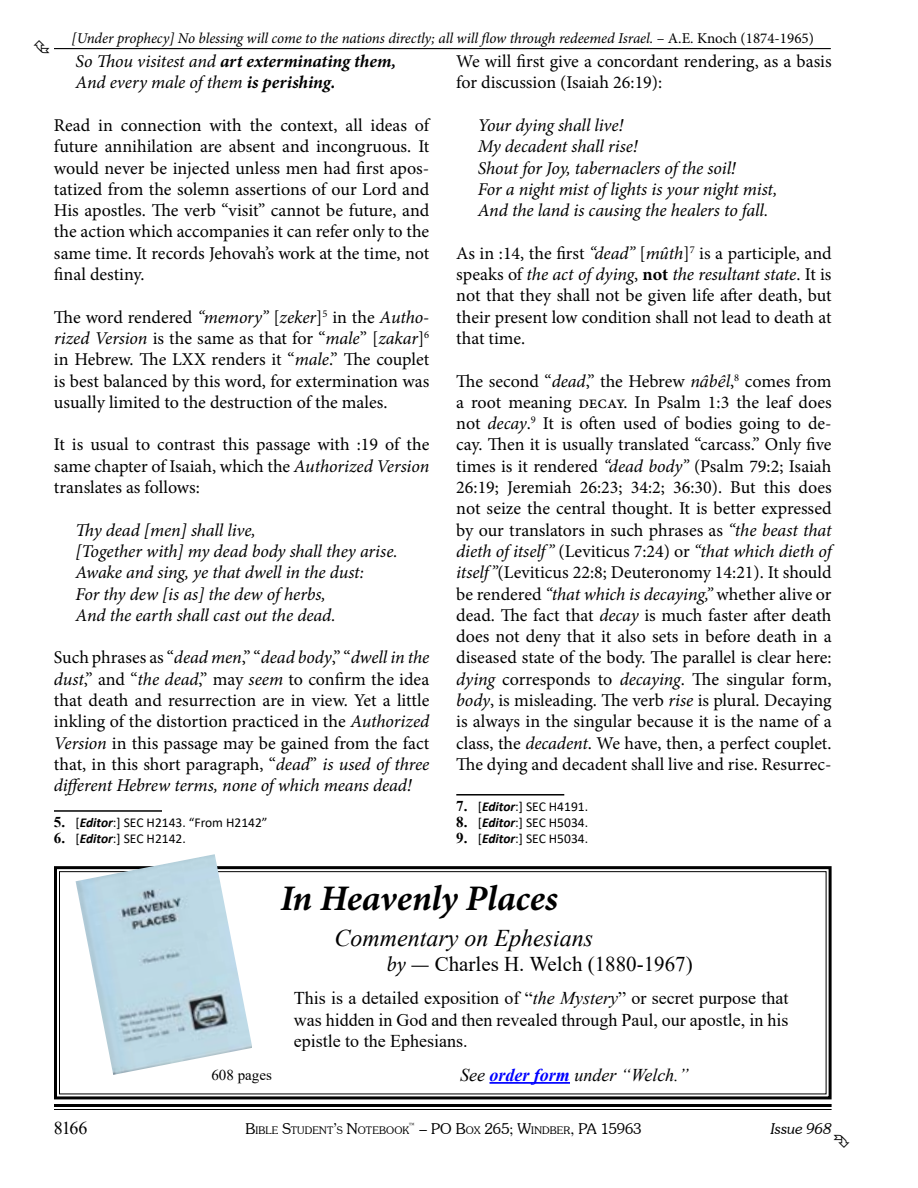
<style>
.page{position:relative;width:918px;height:1188px;background:#fff}
.page>*{position:absolute;margin:0;border:0;box-sizing:border-box;transform-origin:0 0}
.t1{font:italic 700 36px "Minion Pro";letter-spacing:-.005em;color:#000}
.t2{font:italic 24px "Times New Roman";color:#000}
.t3{font:21px "Times New Roman";color:#000}
.t4{font:18px/21.3px "Minion Pro";color:#000;text-align:justify}
.t5{font:italic 18px/21.3px "Minion Pro";letter-spacing:-.005em;color:#000}
.t6{font:18px/21.6px "Times New Roman";color:#000;text-align:justify}
.t7{font:italic 18px "Times New Roman";color:#000}
.t8{font:italic 15px "Minion Pro";letter-spacing:-.01em;color:#000}
.t9{font:300 15px "Souvenir IT Cby BT";color:#000}
.t10{font:italic 300 15px "Souvenir IT Cby BT";letter-spacing:.005em;color:#000}
.t11{font:15px "Times New Roman";color:#000}
.t12{font:13.5px "Calibri";color:#000}
.t13{font:300 10.5px "Souvenir IT Cby BT";letter-spacing:.015em;color:#000}
.t14{font:300 8.7px "Souvenir IT Cby BT";color:#000}
.s1{font-style:normal}
.s2{font-weight:700}
.s3{font-style:italic}
.s4{font-family:"Times New Roman";font-weight:700;font-size:15px}
.s5{font-weight:700;font-style:italic}
.s6{font-family:"Times New Roman";font-style:italic}
.s7{font-family:"Minion Pro";font-style:italic}
.s8{font-family:"Minion Pro"}
.s9{font-weight:700;color:#00f}
.s10{font-size:10.5px}
.s11{font-size:15px}
</style>
<div class="page">
<hr style="left:54px;top:1104px;width:778px;height:3px;background:#000">
<hr style="left:54px;top:1109px;width:778px;height:1px;background:#000">
<hr style="left:54px;top:48px;width:777px;height:1px;background:#000">
<hr style="left:54px;top:810px;width:108px;height:2px;background:#000">
<hr style="left:456px;top:794px;width:108px;height:2px;background:#000">
<svg style="left:54px;top:866px;width:778px;height:234px"></svg>
<div style="left:59px;top:871px;width:768px;height:223px;border:1px solid #000"></div>
<hr style="left:489px;top:1082px;width:81px;height:2px;background:#00f">
<img style="left:76px;top:854px;width:176px;height:221px">
<p class="t8" style="left:72px;top:28px;width:744px">[Under prophecy] No blessing will come to the nations directly; all will flow through redeemed Israel. <span class="s1">– A.E. Knoch (1874-1965)</span></p>
<p class="t5" style="left:76px;top:51px;width:322px">So Thou visitest and <span class="s2">art exterminating them,<br></span>And every male of them <span class="s2">is perishing.</span></p>
<p class="t4" style="left:54px;top:115px;width:377px">Read in connection with the context, all ideas of future annihilation are absent and incongruous. It would never be injected unless men had first apos&shy;tatized from the solemn assertions of our Lord and His apostles. The verb “visit” cannot be future, and the action which accompanies it can refer only to the same time. It records Jehovah’s work at the time, not final destiny.</p>
<p class="t4" style="left:54px;top:306px;width:377px">The word rendered <span class="s3">“memory”</span> [<span class="s3">zeker</span>]<sup>5</sup> in the <span class="s3">Autho&shy;rized Version</span> is the same as that for “<span class="s3">male</span>” [<span class="s3">zakar</span>]<sup>6 </sup>in Hebrew. The LXX renders it “<span class="s3">male</span>.” The couplet is best balanced by this word, for extermination was usually limited to the destruction of the males.</p>
<p class="t4" style="left:54px;top:434px;width:377px">It is usual to contrast this passage with :19 of the same chapter of Isaiah, which the <span class="s3">Authorized Version </span>translates as follows:</p>
<p class="t5" style="left:76px;top:519px;width:324px">Thy dead [men] shall live,<br>[Together with] my dead body shall they arise.<br>Awake and sing, ye that dwell in the dust:<br>For thy dew [is as] the dew of herbs,<br>And the earth shall cast out the dead.</p>
<p class="t4" style="left:54px;top:647px;width:377px">Such phrases as “<span class="s3">dead men</span>,” “<span class="s3">dead body</span>,” “<span class="s3">dwell in the dust</span>,” and “<span class="s3">the dead</span>,” may <span class="s3">seem</span> to confirm the idea that death and resurrection are in view. Yet a little inkling of the distortion practiced in the <span class="s3">Authorized Version</span> in this passage may be gained from the fact that, in this short paragraph, “<span class="s3">dead</span>” <span class="s3">is used of three different Hebrew terms, none of which means dead!</span></p>
<p class="t12" style="left:54px;top:813px;width:215px"><span class="s4">5.</span> [<span class="s5">Editor</span>:] SEC H2143. “From H2142”</p>
<p class="t12" style="left:54px;top:830px;width:133px"><span class="s4">6.</span> [<span class="s5">Editor</span>:] SEC H2142.</p>
<p class="t4" style="left:456px;top:51px;width:377px">We will first give a concordant rendering, as a basis for discussion (Isaiah 26:19):</p>
<p class="t5" style="left:478px;top:115px;width:301px">Your dying shall live!<br>My decadent shall rise!<br>Shout for Joy, tabernaclers of the soil!<br>For a night mist of lights is your night mist, And the land is causing the healers to fall.</p>
<p class="t4" style="left:456px;top:242px;width:377px">As in :14, the first <span class="s3">“dead”</span> [<span class="s3">m</span><span class="s6">û</span><span class="s3">th</span>]<sup>7</sup> is a participle, and speaks of <span class="s3">the act of dying</span>, <span class="s2">not</span> <span class="s3">the resultant state</span>. It is not that they shall not be given life after death, but their present low condition shall not lead to death at that time.</p>
<p class="t4" style="left:456px;top:370px;width:377px">The second “<span class="s3">dead</span>,” the Hebrew <span class="s3">n</span><span class="s6">â</span><span class="s3">b</span><span class="s6">ê</span><span class="s3">l</span>,<sup>8</sup> comes from a root meaning decay. In Psalm 1:3 the leaf does not <span class="s3">decay</span>.<sup>9</sup> It is often used of bodies going to de&shy;cay. Then it is usually translated “carcass.” Only five times is it rendered <span class="s3">“dead body”</span> (Psalm 79:2; Isaiah 26:19; Jeremiah 26:23; 34:2; 36:30). But this does not seize the central thought. It is better expressed by our translators in such phrases as <span class="s3">“the beast that dieth of itself”</span> (Leviticus 7:24) or <span class="s3">“that which dieth of itself”</span>(Leviticus 22:8; Deuteronomy 14:21). It should be rendered <span class="s3">“that which is decaying,”</span> whether alive or dead. The fact that <span class="s3">decay</span> is much faster after death does not deny that it also sets in before death in a diseased state of the body. The parallel is clear here: <span class="s3">dying</span> corresponds to <span class="s3">decaying</span>. The singular form, <span class="s3">body</span>, is misleading. The verb <span class="s3">rise</span> is plural. Decaying is always in the singular because it is the name of a class, the <span class="s3">decadent</span>. We have, then, a perfect couplet.<br>The dying and decadent shall live and rise. Resurrec-</p>
<p class="t12" style="left:456px;top:797px;width:133px"><span class="s4">7.</span> [<span class="s5">Editor</span>:] SEC H4191.</p>
<p class="t12" style="left:456px;top:813px;width:133px"><span class="s4">8.</span> [<span class="s5">Editor</span>:] SEC H5034.</p>
<p class="t12" style="left:456px;top:830px;width:133px"><span class="s4">9.</span> [<span class="s5">Editor</span>:] SEC H5034.</p>
<h1 class="t1" style="left:281px;top:873px;width:279px">In Heavenly Places</h1>
<h2 class="t2" style="left:335px;top:921px;width:260px">Commentary on Ephesians</h2>
<p class="t3" style="left:387px;top:949px;width:308px"><span class="s7">by</span> <span class="s8">—</span> Charles H. Welch (1880-1967)</p>
<p class="t6" style="left:294px;top:987px;width:496px">This is a detailed exposition of “<span class="s3">the Mystery</span>” or secret purpose that was hidden in God and then revealed through Paul, our apostle, in his epistle to the Ephesians.</p>
<p class="t11" style="left:211px;top:1065px;width:62px">608 pages</p>
<p class="t7" style="left:460px;top:1063px;width:230px">See <span class="s9">order form</span> under “Welch.”</p>
<p class="t6" style="left:54px;top:1117px;width:35px">8166</p>
<p class="t9" style="left:419px;top:1119px;width:224px">– PO B<span class="s10">OX</span> 265; W<span class="s10">INDBER</span>, PA 15963</p>
<p class="t10" style="left:771px;top:1119px;width:62px">Issue 968</p>
<p class="t13" style="left:245px;top:1124px;width:165px"><span class="s11">B</span>IBLE <span class="s11">S</span>TUDENT<span class="s11">’</span>S <span class="s11">N</span>OTEBOOK</p>
<p class="t14" style="left:408px;top:1121px;width:9px">™</p>
</div>
